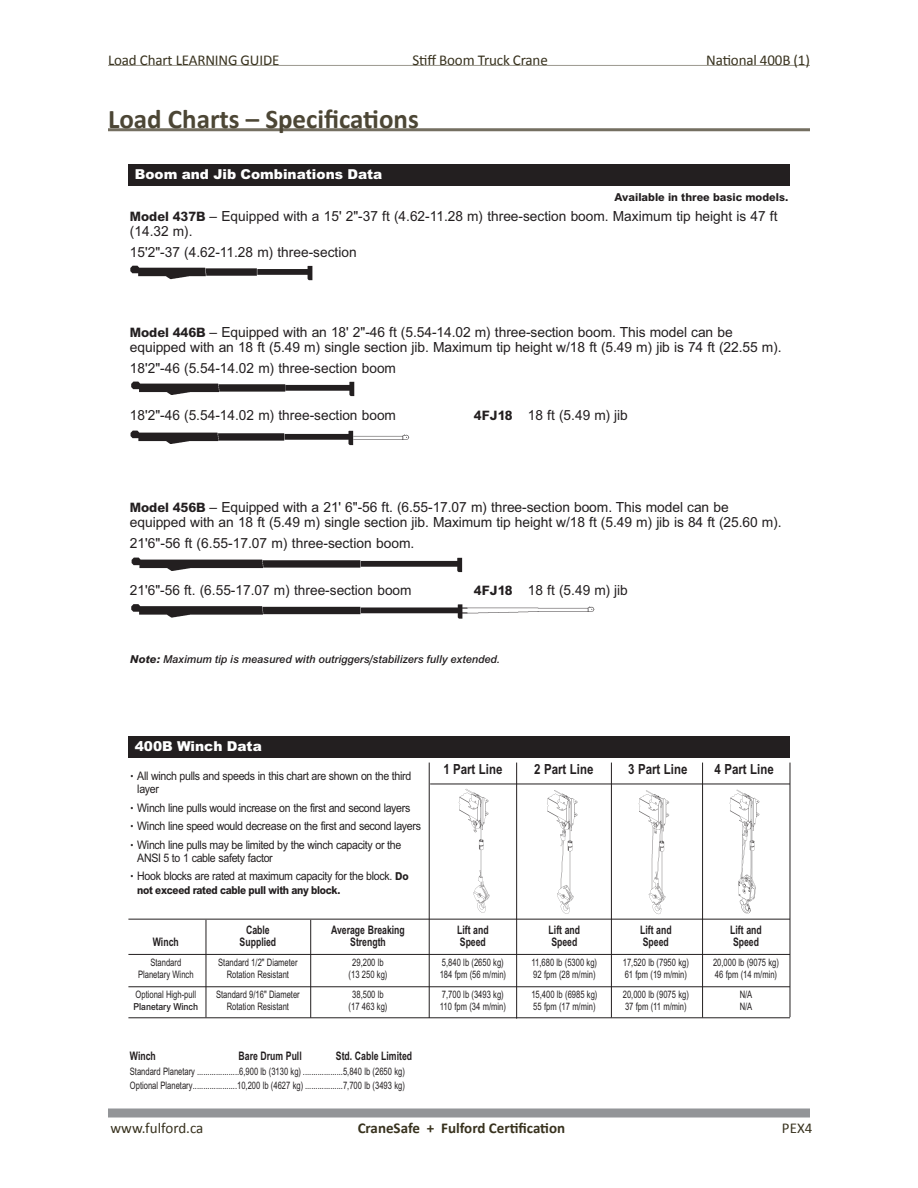
<style>
.page{position:relative;width:918px;height:1188px;background:#fff}
.page>*{position:absolute;margin:0;border:0;box-sizing:border-box;transform-origin:0 0}
.t1{font:900 36.6px "Arial";letter-spacing:-.02em;color:#231f20}
.t2{font:700 27px "Calibri";color:#4c4635}
.t3{font:15px "Calibri";letter-spacing:-.01em;color:#38321e}
.t4{font:700 15px "Calibri";color:#38321e}
.t5{font:900 14.7px "Arial";color:#fff}
.t6{font:13.95px/14.7px "Arial";letter-spacing:-.005em;color:#231f20}
.t7{font:700 13.95px "Arial Narrow";color:#231f20}
.t8{font:11.7px/13.2px "Arial";letter-spacing:-.03em;color:#231f20;scale:.9 1}
.t9{font:700 11.7px "Arial Narrow";color:#231f20;scale:.9 1}
.t10{font:11.7px "Arial Mdm Itl";color:#231f20}
.t11{font:11.7px "Arial Bld";letter-spacing:-.03em;color:#231f20;scale:.9 1}
.t12{font:11.7px "Arial Bld";color:#231f20}
.t13{font:10.35px/14.7px "Arial Narrow";color:#231f20;scale:.9 1}
.t14{font:10.35px "Arial Mdm";color:#231f20;scale:.9 1}
.s1{font-family:"Arial Bld"}
.s2{font-family:"Arial Bld Itl"}
</style>
<div class="page">
<hr style="left:108px;top:65px;width:702px;height:1px;background:#9c988f">
<div style="left:108px;top:1108px;width:702px;height:10px;background:#939598"></div>
<hr style="left:108px;top:128px;width:702px;height:3px;background:#746f61">
<div style="left:128px;top:164px;width:662px;height:21px;background:#231f20"></div>
<div style="left:128px;top:736px;width:662px;height:21px;background:#231f20"></div>
<img style="left:130px;top:265px;width:183px;height:16px">
<img style="left:131px;top:381px;width:224px;height:16px">
<img style="left:130px;top:430px;width:280px;height:16px">
<img style="left:131px;top:557px;width:332px;height:16px">
<img style="left:131px;top:604px;width:464px;height:15px">
<img style="left:458px;top:788px;width:32px;height:125px">
<img style="left:547px;top:790px;width:31px;height:124px">
<img style="left:638px;top:790px;width:32px;height:125px">
<img style="left:729px;top:789px;width:31px;height:125px">
<hr style="left:790px;top:763px;width:1px;height:254px;background:#231f20">
<hr style="left:611px;top:763px;width:1px;height:255px;background:#231f20">
<hr style="left:702px;top:763px;width:1px;height:255px;background:#231f20">
<hr style="left:516px;top:763px;width:1px;height:256px;background:#231f20">
<hr style="left:429px;top:763px;width:1px;height:255px;background:#231f20">
<hr style="left:310px;top:920px;width:1px;height:98px;background:#231f20">
<hr style="left:206px;top:920px;width:1px;height:97px;background:#231f20">
<hr style="left:430px;top:784px;width:360px;height:1px;background:#231f20">
<hr style="left:128px;top:919px;width:662px;height:1px;background:#231f20">
<hr style="left:128px;top:954px;width:662px;height:1px;background:#231f20">
<hr style="left:128px;top:986px;width:662px;height:1px;background:#231f20">
<hr style="left:128px;top:1017px;width:662px;height:1px;background:#231f20">
<p class="t3" style="left:108px;top:51px;width:173px">Load Chart LEARNING GUIDE</p>
<p class="t3" style="left:412px;top:51px;width:137px">Stiff Boom Truck Crane</p>
<p class="t3" style="left:706px;top:51px;width:105px">National 400B (1)</p>
<h1 class="t1" style="left:128px;top:91px;width:256px">specifications</h1>
<p class="t5" style="left:135px;top:166px;width:249px">Boom and Jib Combinations Data</p>
<h2 class="t2" style="left:108px;top:103px;width:312px">Load Charts – Specifications</h2>
<p class="t12" style="left:614px;top:191px;width:175px">Available in three basic models.</p>
<p class="t6" style="left:130px;top:209px;width:649px"><span class="s1">Model 437B</span> – Equipped with a 15' 2"-37 ft (4.62-11.28 m) three-section boom. Maximum tip height is 47 ft (14.32 m).</p>
<p class="t6" style="left:130px;top:245px;width:228px">15'2"-37 (4.62-11.28 m) three-section</p>
<p class="t6" style="left:130px;top:325px;width:653px"><span class="s1">Model 446B</span> – Equipped with an 18' 2"-46 ft (5.54-14.02 m) three-section boom. This model can be equipped with an 18 ft (5.49 m) single section jib. Maximum tip height w/18 ft (5.49 m) jib is 74 ft (22.55 m).</p>
<p class="t6" style="left:130px;top:360px;width:268px">18'2"-46 (5.54-14.02 m) three-section boom</p>
<p class="t6" style="left:130px;top:408px;width:268px">18'2"-46 (5.54-14.02 m) three-section boom</p>
<p class="t6" style="left:474px;top:408px;width:156px"><span class="s1">4FJ18</span> 18 ft (5.49 m) jib</p>
<p class="t6" style="left:130px;top:500px;width:653px"><span class="s1">Model 456B</span> – Equipped with a 21' 6"-56 ft. (6.55-17.07 m) three-section boom. This model can be equipped with an 18 ft (5.49 m) single section jib. Maximum tip height w/18 ft (5.49 m) jib is 84 ft (25.60 m).</p>
<p class="t6" style="left:130px;top:536px;width:286px">21'6"-56 ft (6.55-17.07 m) three-section boom.</p>
<p class="t6" style="left:130px;top:583px;width:283px">21'6"-56 ft. (6.55-17.07 m) three-section boom</p>
<p class="t6" style="left:474px;top:583px;width:156px"><span class="s1">4FJ18</span> 18 ft (5.49 m) jib</p>
<p class="t10" style="left:130px;top:653px;width:372px"><span class="s2">Note:</span> Maximum tip is measured with outriggers/stabilizers fully extended.</p>
<p class="t5" style="left:135px;top:738px;width:129px">400B Winch Data</p>
<p class="t8" style="left:137px;top:769px;width:306px;text-indent:-7px"><span class="s1">•</span> All winch pulls and speeds in this chart are shown on the third layer</p>
<p class="t8" style="left:130px;top:801px;width:313px"><span class="s1">•</span> Winch line pulls would increase on the first and second layers</p>
<p class="t8" style="left:130px;top:819px;width:325px"><span class="s1">•</span> Winch line speed would decrease on the first and second layers</p>
<p class="t8" style="left:137px;top:838px;width:295px;text-indent:-7px"><span class="s1">•</span> Winch line pulls may be limited by the winch capacity or the<br>ANSI 5 to 1 cable safety factor</p>
<p class="t8" style="left:130px;top:870px;width:311px"><span class="s1">•</span> Hook blocks are rated at maximum capacity for the block. <span class="s1">Do</span></p>
<p class="t11" style="left:137px;top:883px;width:227px">not exceed rated cable pull with any block.</p>
<p class="t7" style="left:444px;top:761px;width:60px">1 Part Line</p>
<p class="t7" style="left:534px;top:761px;width:61px">2 Part Line</p>
<p class="t7" style="left:628px;top:761px;width:61px">3 Part Line</p>
<p class="t7" style="left:715px;top:761px;width:61px">4 Part Line</p>
<p class="t9" style="left:246px;top:923px;width:28px">Cable</p>
<p class="t9" style="left:331px;top:923px;width:83px">Average Breaking</p>
<p class="t9" style="left:457px;top:923px;width:37px">Lift and</p>
<p class="t9" style="left:549px;top:923px;width:37px">Lift and</p>
<p class="t9" style="left:640px;top:923px;width:37px">Lift and</p>
<p class="t9" style="left:730px;top:923px;width:37px">Lift and</p>
<p class="t9" style="left:153px;top:935px;width:30px">Winch</p>
<p class="t9" style="left:240px;top:935px;width:42px">Supplied</p>
<p class="t9" style="left:350px;top:935px;width:41px">Strength</p>
<p class="t9" style="left:460px;top:935px;width:30px">Speed</p>
<p class="t9" style="left:551px;top:935px;width:30px">Speed</p>
<p class="t9" style="left:643px;top:935px;width:30px">Speed</p>
<p class="t9" style="left:733px;top:935px;width:30px">Speed</p>
<p class="t13" style="left:150px;top:955px;width:36px">Standard</p>
<p class="t13" style="left:218px;top:955px;width:90px">Standard 1/2" Diameter</p>
<p class="t13" style="left:352px;top:955px;width:36px">29,200 lb</p>
<p class="t13" style="left:442px;top:955px;width:70px">5,840 lb (2650 kg)</p>
<p class="t13" style="left:532px;top:955px;width:74px">11,680 lb (5300 kg)</p>
<p class="t13" style="left:623px;top:955px;width:75px">17,520 lb (7950 kg)</p>
<p class="t13" style="left:713px;top:955px;width:75px">20,000 lb (9075 kg)</p>
<p class="t13" style="left:138px;top:967px;width:63px">Planetary Winch</p>
<p class="t13" style="left:227px;top:967px;width:71px">Rotation Resistant</p>
<p class="t13" style="left:349px;top:967px;width:45px">(13 250 kg)</p>
<p class="t13" style="left:440px;top:967px;width:75px">184 fpm (56 m/min)</p>
<p class="t13" style="left:533px;top:967px;width:71px">92 fpm (28 m/min)</p>
<p class="t13" style="left:625px;top:967px;width:71px">61 fpm (19 m/min)</p>
<p class="t13" style="left:715px;top:967px;width:71px">46 fpm (14 m/min)</p>
<p class="t13" style="left:136px;top:987px;width:69px">Optional High-pull</p>
<p class="t13" style="left:216px;top:987px;width:95px">Standard 9/16" Diameter</p>
<p class="t13" style="left:352px;top:987px;width:36px">38,500 lb</p>
<p class="t13" style="left:442px;top:987px;width:70px">7,700 lb (3493 kg)</p>
<p class="t13" style="left:531px;top:987px;width:75px">15,400 lb (6985 kg)</p>
<p class="t13" style="left:623px;top:987px;width:75px">20,000 lb (9075 kg)</p>
<p class="t13" style="left:740px;top:987px;width:16px">N/A</p>
<p class="t14" style="left:133px;top:1001px;width:74px">Planetary Winch</p>
<p class="t13" style="left:227px;top:999px;width:71px">Rotation Resistant</p>
<p class="t13" style="left:349px;top:999px;width:45px">(17 463 kg)</p>
<p class="t13" style="left:440px;top:999px;width:75px">110 fpm (34 m/min)</p>
<p class="t13" style="left:533px;top:999px;width:71px">55 fpm (17 m/min)</p>
<p class="t13" style="left:625px;top:999px;width:70px">37 fpm (11 m/min)</p>
<p class="t13" style="left:740px;top:999px;width:16px">N/A</p>
<p class="t9" style="left:130px;top:1049px;width:30px">Winch</p>
<p class="t9" style="left:239px;top:1049px;width:72px">Bare Drum Pull</p>
<p class="t9" style="left:336px;top:1049px;width:86px">Std. Cable Limited</p>
<p class="t13" style="left:130px;top:1064px;width:307px">Standard Planetary ....................6,900 lb (3130 kg) ...................5,840 lb (2650 kg)<br>Optional Planetary.....................10,200 lb (4627 kg) ..................7,700 lb (3493 kg)</p>
<p class="t3" style="left:110px;top:1119px;width:94px">www.fulford.ca</p>
<p class="t4" style="left:358px;top:1119px;width:209px">CraneSafe + Fulford Certification</p>
<p class="t3" style="left:782px;top:1119px;width:32px">PEX4</p>
</div>
